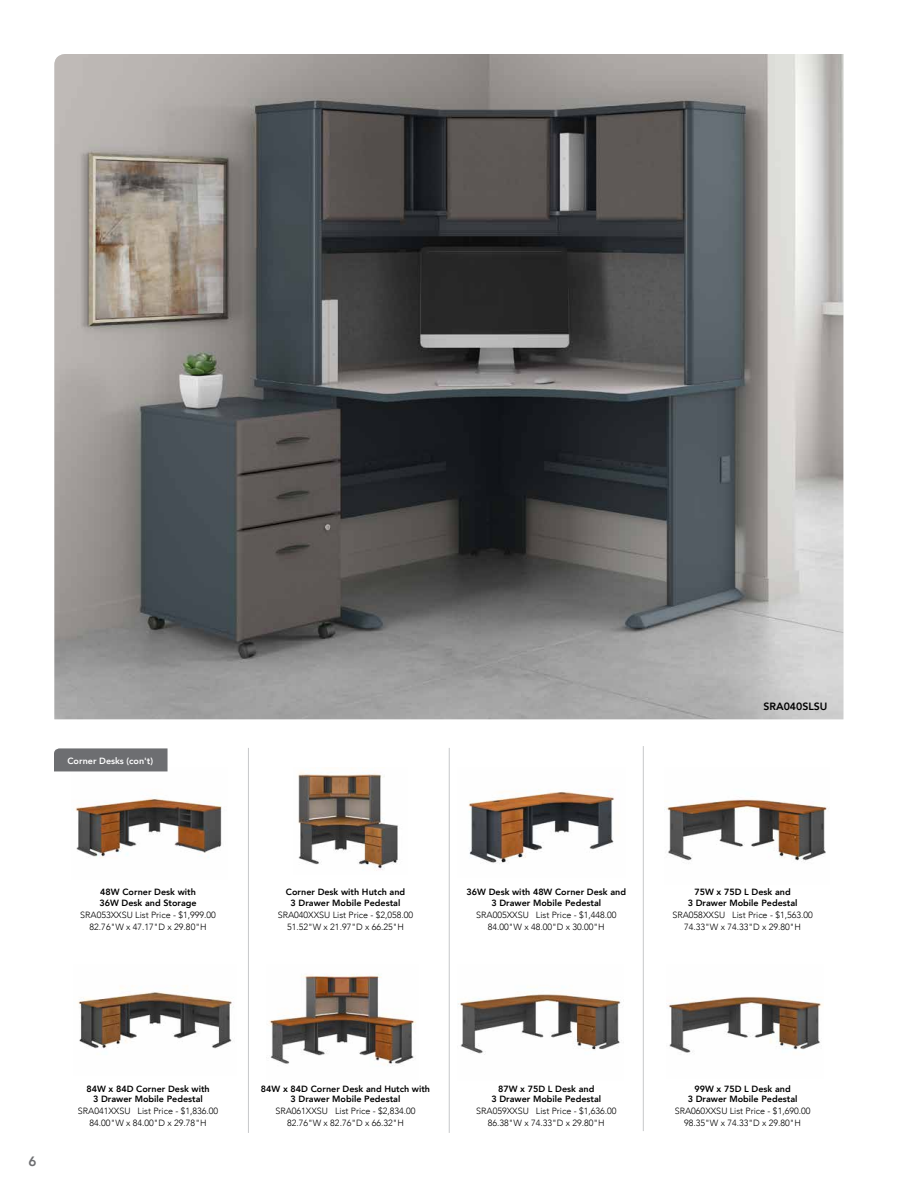
<style>
.page{position:relative;width:918px;height:1188px;background:#fff}
.page>*{position:absolute;margin:0;border:0;box-sizing:border-box;transform-origin:0 0}
.t1{font:800 13.5px "Avenir";color:#6d6e71}
.t2{font:800 10.5px "Avenir";color:#000}
.t3{font:300 9px/12px "Avenir";color:#000;text-align:center}
.t4{font:800 9px/10.5px "Avenir";color:#000;text-align:center}
.t5{font:800 9px "Avenir";color:#fff}
</style>
<div class="page">
<img style="left:54px;top:54px;width:789px;height:665px">
<img style="left:72px;top:771px;width:150px;height:87px">
<img style="left:298px;top:772px;width:100px;height:99px">
<img style="left:468px;top:789px;width:146px;height:74px">
<img style="left:664px;top:799px;width:163px;height:64px">
<img style="left:78px;top:987px;width:156px;height:62px">
<img style="left:269px;top:974px;width:147px;height:93px">
<img style="left:458px;top:994px;width:164px;height:61px">
<img style="left:667px;top:996px;width:156px;height:57px">
<hr style="left:248px;top:748px;width:1px;height:385px;background:#c7c8ca">
<hr style="left:449px;top:748px;width:1px;height:385px;background:#c7c8ca">
<hr style="left:643px;top:746px;width:1px;height:385px;background:#c7c8ca">
<div style="left:54px;top:748px;width:114px;height:23px;background:#6d6e71"></div>
<p class="t5" style="left:67px;top:754px;width:87px">Corner Desks (con't)</p>
<p class="t4" style="left:99px;top:887px;width:99px;text-align:left">48W Corner Desk with<br>36W Desk and Storage</p>
<p class="t3" style="left:80px;top:909px;width:137px">SRA053XXSU List Price - $1,999.00<br>82.76"W x 47.17"D x 29.80"H</p>
<p class="t2" style="left:764px;top:698px;width:65px">SRA040SLSU</p>
<p class="t4" style="left:286px;top:887px;width:121px">Corner Desk with Hutch and<br>3 Drawer Mobile Pedestal</p>
<p class="t3" style="left:278px;top:909px;width:137px">SRA040XXSU List Price - $2,058.00<br>51.52"W x 21.97"D x 66.25"H</p>
<p class="t4" style="left:467px;top:887px;width:161px">36W Desk with 48W Corner Desk and<br>3 Drawer Mobile Pedestal</p>
<p class="t3" style="left:476px;top:909px;width:142px">SRA005XXSU List Price - $1,448.00<br>84.00"W x 48.00"D x 30.00"H</p>
<p class="t4" style="left:688px;top:887px;width:111px">75W x 75D L Desk and<br>3 Drawer Mobile Pedestal</p>
<p class="t3" style="left:672px;top:909px;width:142px">SRA058XXSU List Price - $1,563.00<br>74.33"W x 74.33"D x 29.80"H</p>
<h1 class="t1" style="left:28px;top:1151px;width:9px">6</h1>
<p class="t4" style="left:86px;top:1083px;width:125px">84W x 84D Corner Desk with<br>3 Drawer Mobile Pedestal</p>
<p class="t3" style="left:78px;top:1105px;width:142px">SRA041XXSU List Price - $1,836.00<br>84.00"W x 84.00"D x 29.78"H</p>
<p class="t4" style="left:261px;top:1083px;width:171px">84W x 84D Corner Desk and Hutch with<br>3 Drawer Mobile Pedestal</p>
<p class="t3" style="left:275px;top:1105px;width:142px">SRA061XXSU List Price - $2,834.00<br>82.76"W x 82.76"D x 66.32"H</p>
<p class="t4" style="left:491px;top:1083px;width:111px">87W x 75D L Desk and<br>3 Drawer Mobile Pedestal</p>
<p class="t3" style="left:476px;top:1105px;width:142px">SRA059XXSU List Price - $1,636.00<br>86.38"W x 74.33"D x 29.80"H</p>
<p class="t4" style="left:688px;top:1083px;width:111px">99W x 75D L Desk and<br>3 Drawer Mobile Pedestal</p>
<p class="t3" style="left:675px;top:1105px;width:137px">SRA060XXSU List Price - $1,690.00<br>98.35"W x 74.33"D x 29.80"H</p>
</div>
